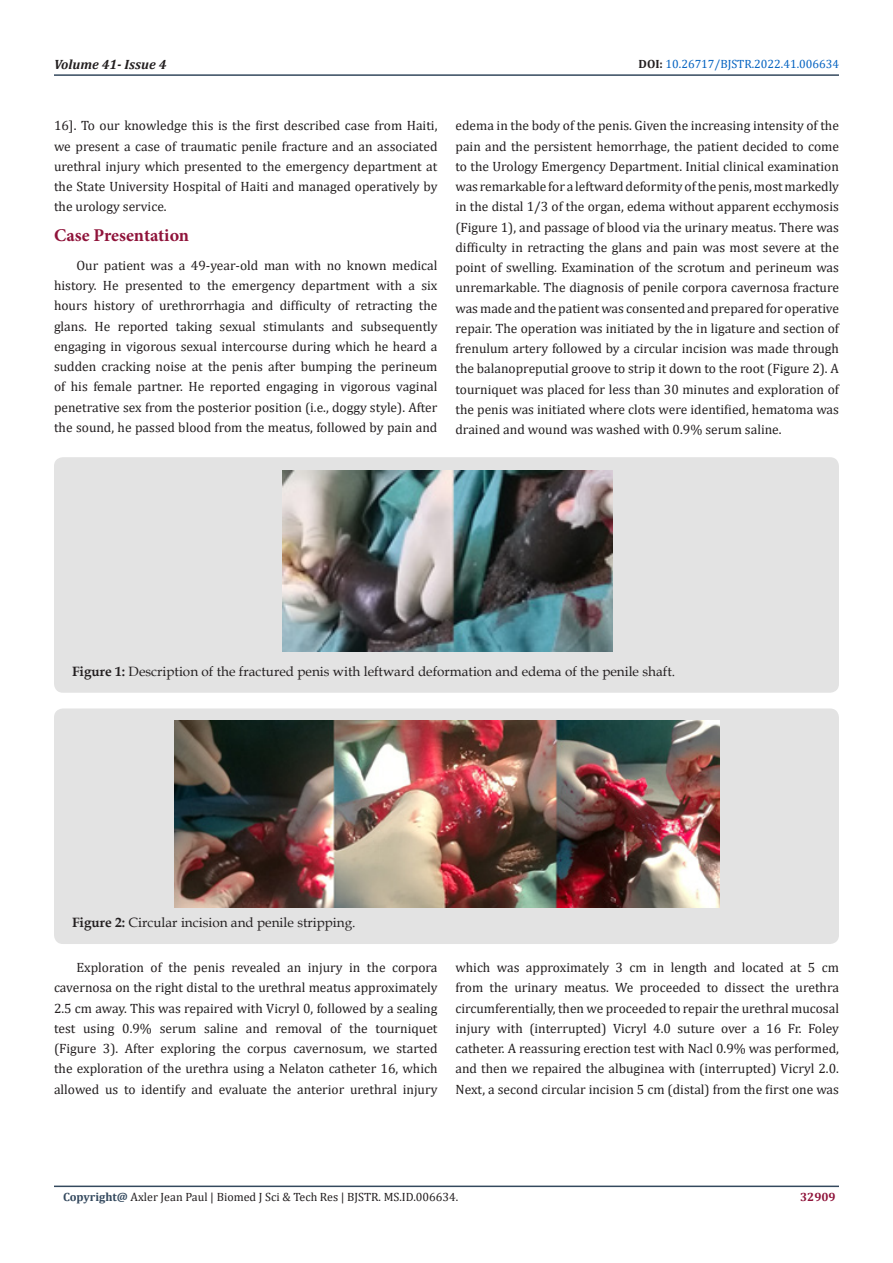
<style>
.page{position:relative;width:893px;height:1263px;background:#fff}
.page>*{position:absolute;margin:0;border:0;box-sizing:border-box;transform-origin:0 0}
.List_Paragraph{font:700 18px "Minion Pro";letter-spacing:-.005em;color:#8f133a}
.t1{font:13.5px/20.2px "Cambria";color:#231f20;text-align:justify}
.t2{font:13.5px "Book Antiqua";color:#231f20}
.t3{font:italic 700 13.5px "Cambria";color:#231f20}
.t4{font:12px "Cambria";color:#231f20}
.t5{font:12px "Cambria";color:#0563c1}
.t6{font:700 12px "Cambria";color:#8f133a}
.s1{font-weight:700;color:#231f20}
.s2{font-weight:700}
.s3{font-weight:700;color:#34495e}
</style>
<div class="page">
<hr style="left:54px;top:1185px;width:785px;height:2px;background:#34495e">
<hr style="left:54px;top:74px;width:785px;height:2px;background:#34495e">
<div style="left:54px;top:457px;width:785px;height:236px;background:#e3e3e3;border-radius:9px"></div>
<img style="left:282px;top:471px;width:330px;height:181px">
<div style="left:54px;top:708px;width:785px;height:236px;background:#e3e3e3;border-radius:9px"></div>
<img style="left:174px;top:720px;width:546px;height:188px">
<p class="t3" style="left:54px;top:55px;width:114px">Volume 41- Issue 4</p>
<p class="t5" style="left:639px;top:57px;width:202px"><span class="s1">DOI:</span> 10.26717/BJSTR.2022.41.006634</p>
<p class="t1" style="left:54px;top:116px;width:385px">16]. To our knowledge this is the first described case from Haiti, we present a case of traumatic penile fracture and an associated urethral injury which presented to the emergency department at the State University Hospital of Haiti and managed operatively by the urology service.</p>
<p class="List_Paragraph" style="left:54px;top:222px;width:137px">Case Presentation</p>
<p class="t1" style="left:54px;top:255px;width:385px;text-indent:22px">Our patient was a 49-year-old man with no known medical history. He presented to the emergency department with a six hours history of urethrorrhagia and difficulty of retracting the glans. He reported taking sexual stimulants and subsequently engaging in vigorous sexual intercourse during which he heard a sudden cracking noise at the penis after bumping the perineum of his female partner. He reported engaging in vigorous vaginal penetrative sex from the posterior position (i.e., doggy style). After the sound, he passed blood from the meatus, followed by pain and</p>
<p class="t1" style="left:455px;top:116px;width:385px">edema in the body of the penis. Given the increasing intensity of the pain and the persistent hemorrhage, the patient decided to come to the Urology Emergency Department. Initial clinical examination was remarkable for a leftward deformity of the penis, most markedly in the distal 1/3 of the organ, edema without apparent ecchymosis (Figure 1), and passage of blood via the urinary meatus. There was difficulty in retracting the glans and pain was most severe at the point of swelling. Examination of the scrotum and perineum was unremarkable. The diagnosis of penile corpora cavernosa fracture was made and the patient was consented and prepared for operative repair. The operation was initiated by the in ligature and section of frenulum artery followed by a circular incision was made through the balanopreputial groove to strip it down to the root (Figure 2). A tourniquet was placed for less than 30 minutes and exploration of the penis was initiated where clots were identified, hematoma was drained and wound was washed with 0.9% serum saline.</p>
<p class="t2" style="left:72px;top:662px;width:605px"><span class="s2">Figure 1:</span> Description of the fractured penis with leftward deformation and edema of the penile shaft.</p>
<p class="t2" style="left:72px;top:913px;width:285px"><span class="s2">Figure 2:</span> Circular incision and penile stripping.</p>
<p class="t1" style="left:54px;top:957px;width:385px;text-indent:22px">Exploration of the penis revealed an injury in the corpora cavernosa on the right distal to the urethral meatus approximately 2.5 cm away. This was repaired with Vicryl 0, followed by a sealing test using 0.9% serum saline and removal of the tourniquet (Figure 3). After exploring the corpus cavernosum, we started the exploration of the urethra using a Nelaton catheter 16, which allowed us to identify and evaluate the anterior urethral injury</p>
<p class="t1" style="left:455px;top:957px;width:385px">which was approximately 3 cm in length and located at 5 cm from the urinary meatus. We proceeded to dissect the urethra circumferentially, then we proceeded to repair the urethral mucosal injury with (interrupted) Vicryl 4.0 suture over a 16 Fr. Foley catheter. A reassuring erection test with Nacl 0.9% was performed, and then we repaired the albuginea with (interrupted) Vicryl 2.0.<br>Next, a second circular incision 5 cm (distal) from the first one was</p>
<p class="t4" style="left:63px;top:1190px;width:397px"><span class="s3">Copyright@</span> Axler Jean Paul | Biomed J Sci &amp; Tech Res | BJSTR. MS.ID.006634.</p>
<p class="t6" style="left:800px;top:1188px;width:37px">32909</p>
</div>
